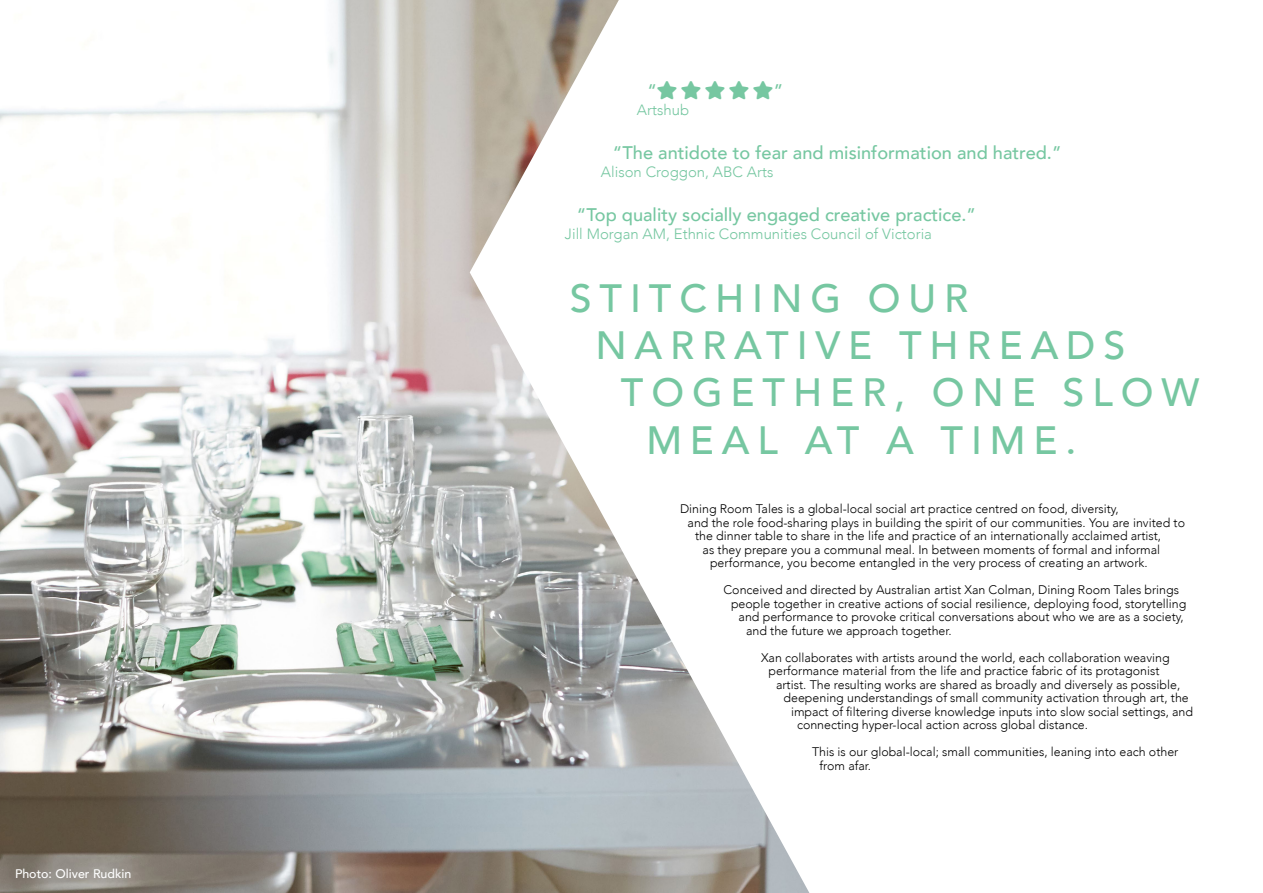
<style>
.page{position:relative;width:1263px;height:893px;background:#fff}
.page>*{position:absolute;margin:0;border:0;box-sizing:border-box;transform-origin:0 0}
.t1{font:500 39.45px "Avenir";letter-spacing:.2em;color:#76c7a1}
.t2{font:500 18.3px "Avenir";color:#76c7a1}
.t3{font:300 14.85px "Avenir";color:#76c7a1}
.t4{font:300 12.45px/13.5px "Avenir";color:#000}
.t5{font:500 12.45px "Avenir";color:#fff}
</style>
<div class="page">
<img style="left:0;top:0;width:470px;height:893px">
<svg style="left:470px;top:0;width:340px;height:893px"></svg>
<svg style="left:658px;top:82px;width:115px;height:18px"></svg>
<p class="t5" style="left:15px;top:863px;width:118px">Photo: Oliver Rudkin</p>
<h2 class="t2" style="left:647px;top:75px;width:11px">“</h2>
<h2 class="t2" style="left:774px;top:75px;width:11px">”</h2>
<p class="t3" style="left:637px;top:101px;width:54px">Artshub</p>
<h2 class="t2" style="left:613px;top:137px;width:450px">“The antidote to fear and misinformation and hatred.”</h2>
<p class="t3" style="left:601px;top:163px;width:174px">Alison Croggon, ABC Arts</p>
<h2 class="t2" style="left:577px;top:199px;width:401px">“Top quality socially engaged creative practice.”</h2>
<p class="t3" style="left:565px;top:225px;width:369px">Jill Morgan AM, Ethnic Communities Council of Victoria</p>
<h1 class="t1" style="left:570px;top:264px;width:400px">STITCHING OUR</h1>
<h1 class="t1" style="left:595px;top:311px;width:531px">NARRATIVE THREADS</h1>
<h1 class="t1" style="left:621px;top:359px;width:580px">TOGETHER, ONE SLOW</h1>
<h1 class="t1" style="left:646px;top:406px;width:432px">MEAL AT A TIME.</h1>
<p class="t4" style="left:680px;top:502px;width:440px">Dining Room Tales is a global-local social art practice centred on food, diversity,</p>
<p class="t4" style="left:687px;top:516px;width:499px">and the role food-sharing plays in building the spirit of our communities. You are invited to</p>
<p class="t4" style="left:695px;top:529px;width:468px">the dinner table to share in the life and practice of an internationally acclaimed artist,</p>
<p class="t4" style="left:702px;top:543px;width:459px">as they prepare you a communal meal. In between moments of formal and informal</p>
<p class="t4" style="left:710px;top:556px;width:439px">performance, you become entangled in the very process of creating an artwork.</p>
<p class="t4" style="left:723px;top:583px;width:457px">Conceived and directed by Australian artist Xan Colman, Dining Room Tales brings</p>
<p class="t4" style="left:731px;top:597px;width:457px">people together in creative actions of social resilience, deploying food, storytelling</p>
<p class="t4" style="left:738px;top:610px;width:447px">and performance to provoke critical conversations about who we are as a society,</p>
<p class="t4" style="left:746px;top:624px;width:207px">and the future we approach together.</p>
<p class="t4" style="left:761px;top:651px;width:410px">Xan collaborates with artists around the world, each collaboration weaving</p>
<p class="t4" style="left:768px;top:664px;width:392px">performance material from the life and practice fabric of its protagonist</p>
<p class="t4" style="left:776px;top:678px;width:406px">artist. The resulting works are shared as broadly and diversely as possible,</p>
<p class="t4" style="left:783px;top:691px;width:407px">deepening understandings of small community activation through art, the</p>
<p class="t4" style="left:791px;top:705px;width:404px">impact of filtering diverse knowledge inputs into slow social settings, and</p>
<p class="t4" style="left:797px;top:718px;width:293px">connecting hyper-local action across global distance.</p>
<p class="t4" style="left:819px;top:745px;width:360px;text-indent:-7px">This is our global-local; small communities, leaning into each other from afar.</p>
</div>
